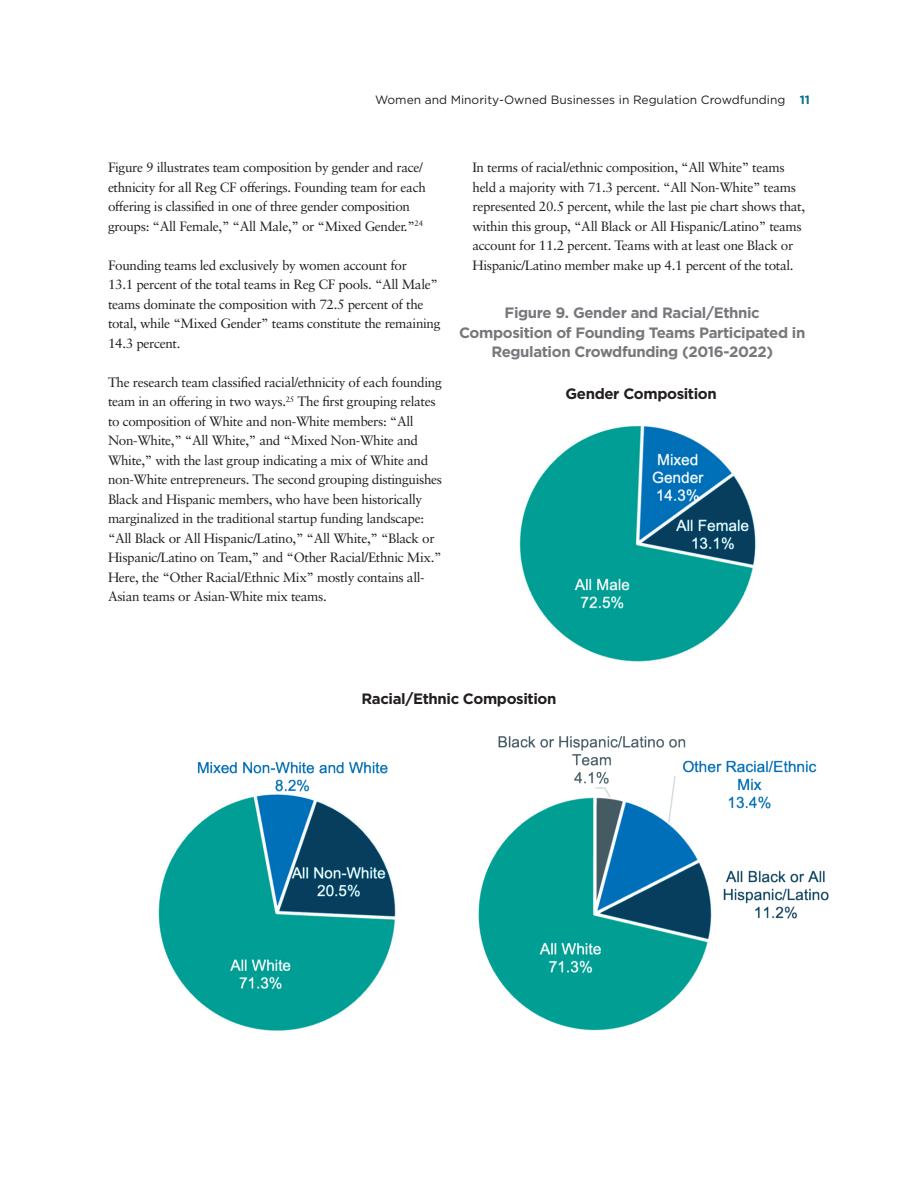
<style>
.page{position:relative;width:918px;height:1188px;background:#fff}
.page>*{position:absolute;margin:0;border:0;box-sizing:border-box;transform-origin:0 0}
.Heading_2{font:700 15px/19.5px "Gotham";letter-spacing:-.025em;color:#76787b;text-align:center}
.Heading_2-2{font:700 15px "Gotham";letter-spacing:-.025em;color:#231f20}
.Body_Text{font:13.5px/19.5px "Sabon LT Pro";letter-spacing:-.025em;color:#231f20}
.t1{font:12px "Gotham";color:#231f20}
.s1{font-weight:700;color:#006e8c}
</style>
<div class="page">
<img style="left:519px;top:425px;width:237px;height:237px">
<img style="left:158px;top:761px;width:238px;height:270px">
<img style="left:478px;top:736px;width:351px;height:295px">
<p class="t1" style="left:375px;top:92px;width:436px">Women and Minority-Owned Businesses in Regulation Crowdfunding <span class="s1">11</span></p>
<p class="Body_Text" style="left:108px;top:158px;width:319px">Figure 9 illustrates team composition by gender and race/ ethnicity for all Reg CF offerings. Founding team for each offering is classified in one of three gender composition groups: “All Female,” “All Male,” or “Mixed Gender.”<sup>24</sup></p>
<p class="Body_Text" style="left:108px;top:255px;width:334px">Founding teams led exclusively by women account for<br>13.1 percent of the total teams in Reg CF pools. “All Male” teams dominate the composition with 72.5 percent of the total, while “Mixed Gender” teams constitute the remaining 14.3 percent.</p>
<p class="Body_Text" style="left:108px;top:372px;width:336px">The research team classified racial/ethnicity of each founding team in an offering in two ways.<sup>25</sup> The first grouping relates to composition of White and non-White members: “All Non-White,” “All White,” and “Mixed Non-White and White,” with the last group indicating a mix of White and non-White entrepreneurs. The second grouping distinguishes Black and Hispanic members, who have been historically marginalized in the traditional startup funding landscape: “All Black or All Hispanic/Latino,” “All White,” “Black or Hispanic/Latino on Team,” and “Other Racial/Ethnic Mix.” Here, the “Other Racial/Ethnic Mix” mostly contains all-Asian teams or Asian-White mix teams.</p>
<p class="Body_Text" style="left:472px;top:158px;width:334px">In terms of racial/ethnic composition, “All White” teams held a majority with 71.3 percent. “All Non-White” teams represented 20.5 percent, while the last pie chart shows that, within this group, “All Black or All Hispanic/Latino” teams account for 11.2 percent. Teams with at least one Black or Hispanic/Latino member make up 4.1 percent of the total.</p>
<p class="Heading_2" style="left:459px;top:303px;width:348px">Figure 9. Gender and Racial/Ethnic<br>Composition of Founding Teams Participated in<br>Regulation Crowdfunding (2016-2022)</p>
<p class="Heading_2-2" style="left:566px;top:385px;width:153px">Gender Composition</p>
<p class="Heading_2-2" style="left:361px;top:690px;width:197px">Racial/Ethnic Composition</p>
</div>
